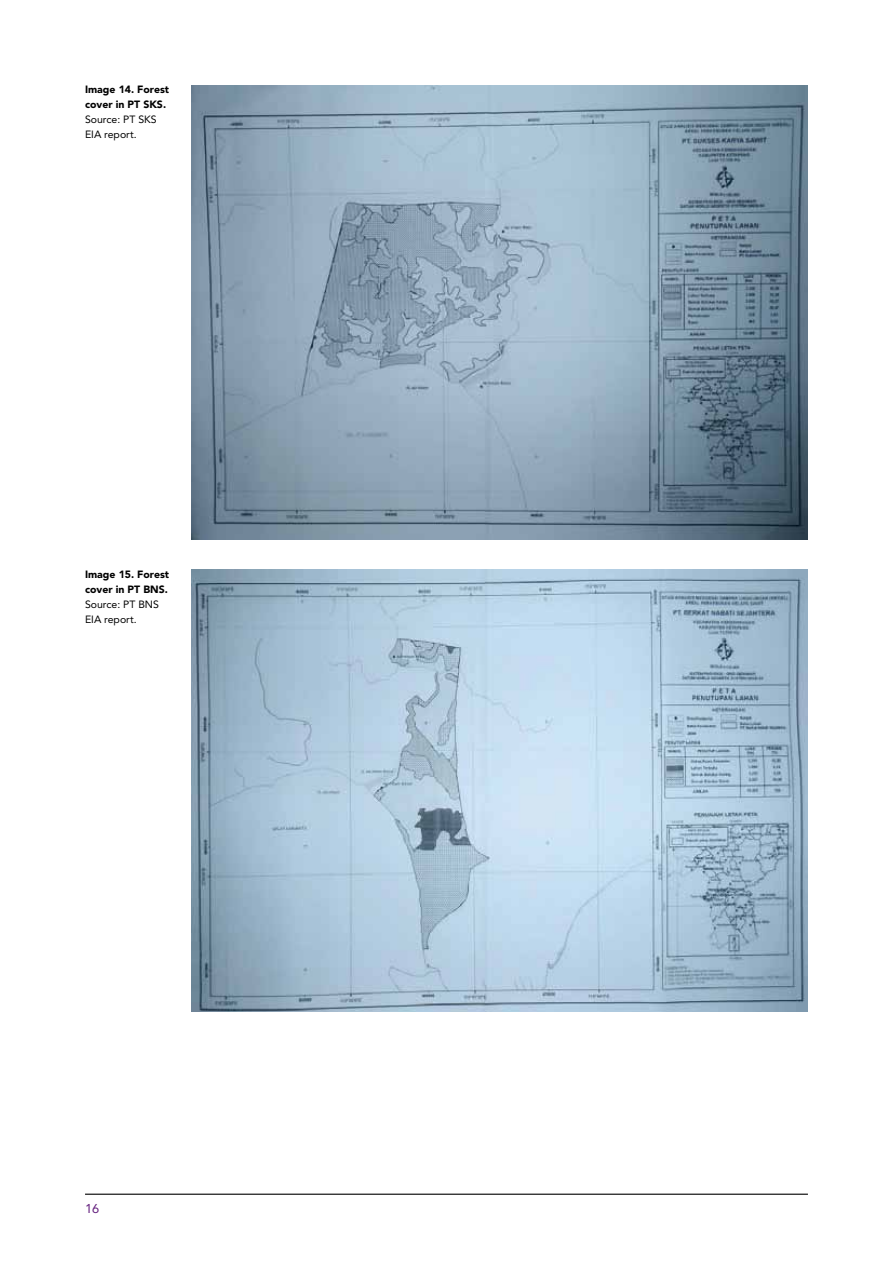
<style>
.page{position:relative;width:893px;height:1263px;background:#fff}
.page>*{position:absolute;margin:0;border:0;box-sizing:border-box;transform-origin:0 0}
.t1{font:12.75px "Avenir LT Std";color:#64207e}
.t2{font:900 10.5px/15px "Avenir LT Std";color:#000}
.t3{font:10.5px/15px "Avenir LT Std";color:#000}
</style>
<div class="page">
<hr style="left:85px;top:1193px;width:723px;height:2px;background:#000">
<img style="left:191px;top:85px;width:617px;height:455px">
<img style="left:191px;top:570px;width:617px;height:441px">
<p class="t2" style="left:85px;top:83px;width:86px">Image 14. Forest cover in PT SKS.</p>
<p class="t3" style="left:85px;top:113px;width:73px">Source: PT SKS<br>EIA report.</p>
<p class="t2" style="left:85px;top:567px;width:86px">Image 15. Forest cover in PT BNS.</p>
<p class="t3" style="left:85px;top:597px;width:75px">Source: PT BNS<br>EIA report.</p>
<p class="t1" style="left:85px;top:1203px;width:16px">16</p>
</div>
